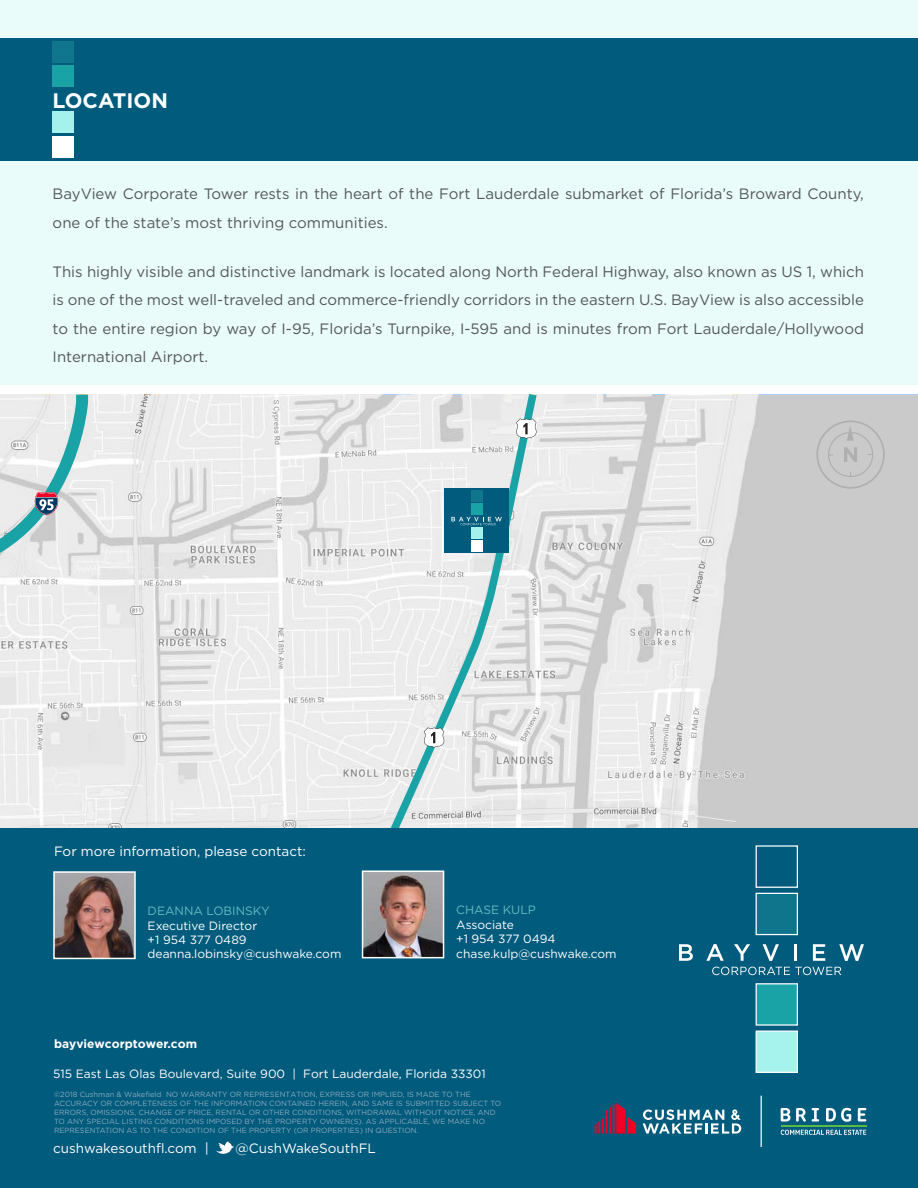
<style>
.page{position:relative;width:918px;height:1188px;background:#fff}
.page>*{position:absolute;margin:0;border:0;box-sizing:border-box;transform-origin:0 0}
.t1{font:700 21px "Gotham";color:#fff}
.t2{font:15px/28.5px "Gotham";color:#54575a}
.t3{font:13.5px "Gotham";color:#fff}
.t4{font:12px "Gotham";color:#fff}
.t5{font:12px "Gotham";color:#5ebec1}
.t6{font:700 12px "Gotham";color:#fff}
.t7{font:7.5px/9px "Gotham";color:#8ea9bd}
</style>
<div class="page">
<div style="left:0;top:0;width:918px;height:384px;background:#e9fcfa"></div>
<div style="left:0;top:38px;width:918px;height:123px;background:#005b7d"></div>
<img style="left:0;top:395px;width:918px;height:433px">
<svg style="left:385px;top:394px;width:157px;height:434px"></svg>
<div style="left:444px;top:489px;width:65px;height:64px;background:#005b7d"></div>
<svg style="left:451px;top:517px;width:51px;height:8px"></svg>
<div style="left:471px;top:528px;width:11px;height:11px;background:#a5f2ed"></div>
<div style="left:471px;top:541px;width:11px;height:11px;background:#fff"></div>
<div style="left:471px;top:490px;width:11px;height:11px;background:#10768d"></div>
<div style="left:471px;top:503px;width:11px;height:11px;background:#19a3a7"></div>
<svg style="left:0;top:384px;width:94px;height:186px;background:#d0dedf"></svg>
<svg style="left:516px;top:418px;width:21px;height:21px"></svg>
<svg style="left:424px;top:727px;width:20px;height:21px"></svg>
<svg style="left:816px;top:421px;width:69px;height:68px;background:#c6c5c6"></svg>
<div style="left:0;top:828px;width:918px;height:360px;background:#005b7d"></div>
<div style="left:53px;top:112px;width:21px;height:21px;background:#a5f2ed"></div>
<div style="left:53px;top:136px;width:21px;height:21px;background:#fff"></div>
<div style="left:53px;top:41px;width:21px;height:21px;background:#10768d"></div>
<div style="left:53px;top:66px;width:21px;height:21px;background:#19a3a7"></div>
<img style="left:56px;top:874px;width:77px;height:82px">
<div style="left:53px;top:871px;width:83px;height:88px;border:2px solid #fff"></div>
<img style="left:365px;top:874px;width:76px;height:81px">
<div style="left:362px;top:871px;width:82px;height:87px;border:2px solid #fff"></div>
<hr style="left:781px;top:1125px;width:85px;height:1px;background:#59ba47">
<svg style="left:781px;top:1130px;width:85px;height:5px"></svg>
<svg style="left:781px;top:1108px;width:25px;height:14px"></svg>
<svg style="left:812px;top:1108px;width:7px;height:14px"></svg>
<svg style="left:826px;top:1108px;width:25px;height:14px"></svg>
<svg style="left:858px;top:1108px;width:8px;height:14px"></svg>
<svg style="left:595px;top:1103px;width:41px;height:31px"></svg>
<svg style="left:643px;top:1109px;width:98px;height:25px"></svg>
<hr style="left:761px;top:1096px;width:1px;height:51px;background:#fff">
<svg style="left:216px;top:1141px;width:18px;height:13px"></svg>
<svg style="left:679px;top:944px;width:14px;height:17px"></svg>
<svg style="left:706px;top:944px;width:18px;height:17px"></svg>
<svg style="left:734px;top:944px;width:16px;height:17px"></svg>
<svg style="left:763px;top:944px;width:16px;height:17px"></svg>
<hr style="left:794px;top:944px;width:3px;height:17px;background:#fff">
<svg style="left:813px;top:944px;width:12px;height:17px"></svg>
<svg style="left:839px;top:944px;width:25px;height:17px"></svg>
<svg style="left:712px;top:967px;width:129px;height:8px"></svg>
<div style="left:756px;top:983px;width:42px;height:43px;background:#1aa3a6;border:1px solid #fff"></div>
<div style="left:756px;top:1031px;width:42px;height:42px;background:#a6f2ed;border:1px solid #fff"></div>
<div style="left:756px;top:845px;width:42px;height:43px;background:#005b7d;border:1px solid #fff"></div>
<div style="left:756px;top:893px;width:42px;height:42px;background:#0f758c;border:1px solid #fff"></div>
<p class="t1" style="left:53px;top:86px;width:117px">LOCATION</p>
<p class="t2" style="left:53px;top:179px;width:813px">BayView Corporate Tower rests in the heart of the Fort Lauderdale submarket of Florida’s Broward County, one of the state’s most thriving communities.</p>
<p class="t2" style="left:53px;top:257px;width:813px;text-align:justify">This highly visible and distinctive landmark is located along North Federal Highway, also known as US 1, which is one of the most well-traveled and commerce-friendly corridors in the eastern U.S. BayView is also accessible to the entire region by way of I-95, Florida’s Turnpike, I-595 and is minutes from Fort Lauderdale/Hollywood International Airport.</p>
<p class="t3" style="left:54px;top:842px;width:253px">For more information, please contact:</p>
<p class="t5" style="left:148px;top:903px;width:124px">DEANNA LOBINSKY</p>
<p class="t4" style="left:148px;top:918px;width:111px">Executive Director</p>
<p class="t4" style="left:148px;top:932px;width:100px">+1 954 377 0489</p>
<p class="t4" style="left:148px;top:947px;width:195px">deanna.lobinsky@cushwake.com</p>
<p class="t5" style="left:456px;top:903px;width:81px">CHASE KULP</p>
<p class="t4" style="left:456px;top:917px;width:59px">Associate</p>
<p class="t4" style="left:456px;top:931px;width:101px">+1 954 377 0494</p>
<p class="t4" style="left:456px;top:946px;width:162px">chase.kulp@cushwake.com</p>
<p class="t6" style="left:54px;top:1036px;width:145px">bayviewcorptower.com</p>
<p class="t4" style="left:53px;top:1066px;width:434px">515 East Las Olas Boulevard, Suite 900 | Fort Lauderdale, Florida 33301</p>
<p class="t7" style="left:54px;top:1090px;width:449px">©2018 Cushman &amp; Wakefield NO WARRANTY OR REPRESENTATION, EXPRESS OR IMPLIED, IS MADE TO THE ACCURACY OR COMPLETENESS OF THE INFORMATION CONTAINED HEREIN, AND SAME IS SUBMITTED SUBJECT TO ERRORS, OMISSIONS, CHANGE OF PRICE, RENTAL OR OTHER CONDITIONS, WITHDRAWAL WITHOUT NOTICE, AND TO ANY SPECIAL LISTING CONDITIONS IMPOSED BY THE PROPERTY OWNER(S). AS APPLICABLE, WE MAKE NO REPRESENTATION AS TO THE CONDITION OF THE PROPERTY (OR PROPERTIES) IN QUESTION.</p>
<p class="t3" style="left:53px;top:1140px;width:157px">cushwakesouthfl.com |</p>
<p class="t3" style="left:236px;top:1140px;width:142px">@CushWakeSouthFL</p>
</div>
